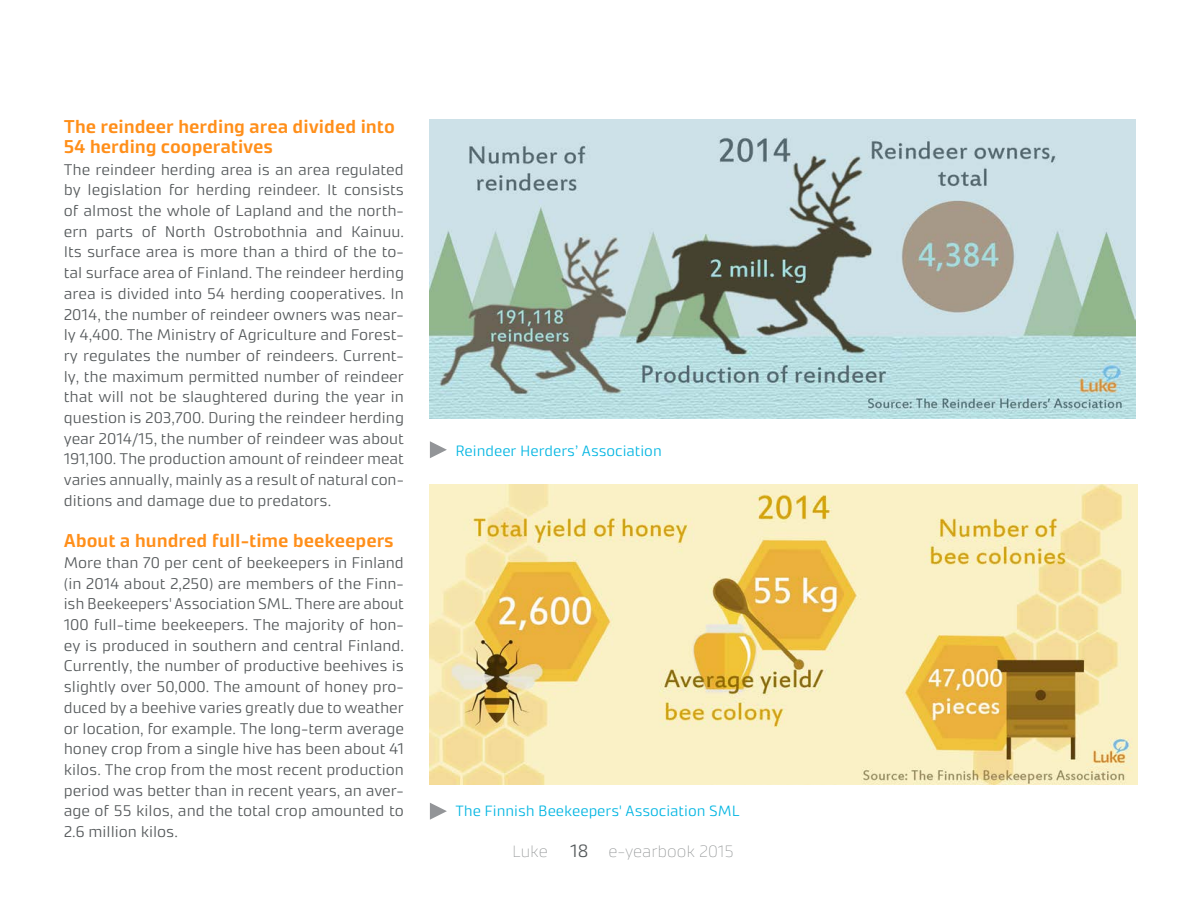
<style>
.page{position:relative;width:1200px;height:900px;background:#fff}
.page>*{position:absolute;margin:0;border:0;box-sizing:border-box;transform-origin:0 0}
.t1{font:600 18.75px/19.5px "Accura";color:#ff8f1a}
.t2{font:100 16.5px "Accura";color:#878a8b}
.t3{font:300 15.6px/20.7px "Accura";color:#54585a;text-align:justify}
.t4{font:300 15px "Accura";color:#00b5e2}
.s1{font-weight:300;font-size:18px;color:#54585a}
</style>
<div class="page">
<img style="left:430px;top:119px;width:706px;height:300px">
<svg style="left:430px;top:441px;width:17px;height:17px"></svg>
<svg style="left:430px;top:803px;width:17px;height:17px"></svg>
<img style="left:430px;top:485px;width:708px;height:299px">
<p class="t1" style="left:64px;top:117px;width:333px">The reindeer herding area divided into<br>54 herding cooperatives</p>
<p class="t3" style="left:64px;top:159px;width:342px">The reindeer herding area is an area regulated by legislation for herding reindeer. It consists of almost the whole of Lapland and the north&shy;ern parts of North Ostrobothnia and Kainuu.<br>Its surface area is more than a third of the to&shy;tal surface area of Finland. The reindeer herding area is divided into 54 herding cooperatives. In 2014, the number of reindeer owners was near&shy;ly 4,400. The Ministry of Agriculture and Forest&shy;ry regulates the number of reindeers. Current&shy;ly, the maximum permitted number of reindeer that will not be slaughtered during the year in question is 203,700. During the reindeer herding year 2014/15, the number of reindeer was about 191,100. The production amount of reindeer meat varies annually, mainly as a result of natural con&shy;ditions and damage due to predators.</p>
<p class="t1" style="left:64px;top:531px;width:332px">About a hundred full-time beekeepers</p>
<p class="t3" style="left:64px;top:552px;width:342px">More than 70 per cent of beekeepers in Finland (in 2014 about 2,250) are members of the Finn&shy;ish Beekeepers' Association SML. There are about 100 full-time beekeepers. The majority of hon&shy;ey is produced in southern and central Finland.<br>Currently, the number of productive beehives is slightly over 50,000. The amount of honey pro&shy;duced by a beehive varies greatly due to weather or location, for example. The long-term average honey crop from a single hive has been about 41 kilos. The crop from the most recent production period was better than in recent years, an aver&shy;age of 55 kilos, and the total crop amounted to 2.6 million kilos.</p>
<p class="t4" style="left:455px;top:442px;width:208px">Reindeer Herders’ Association</p>
<p class="t4" style="left:455px;top:802px;width:286px">The Finnish Beekeepers' Association SML</p>
<p class="t2" style="left:512px;top:841px;width:224px">Luke <span class="s1">18</span> e-yearbook 2015</p>
</div>
